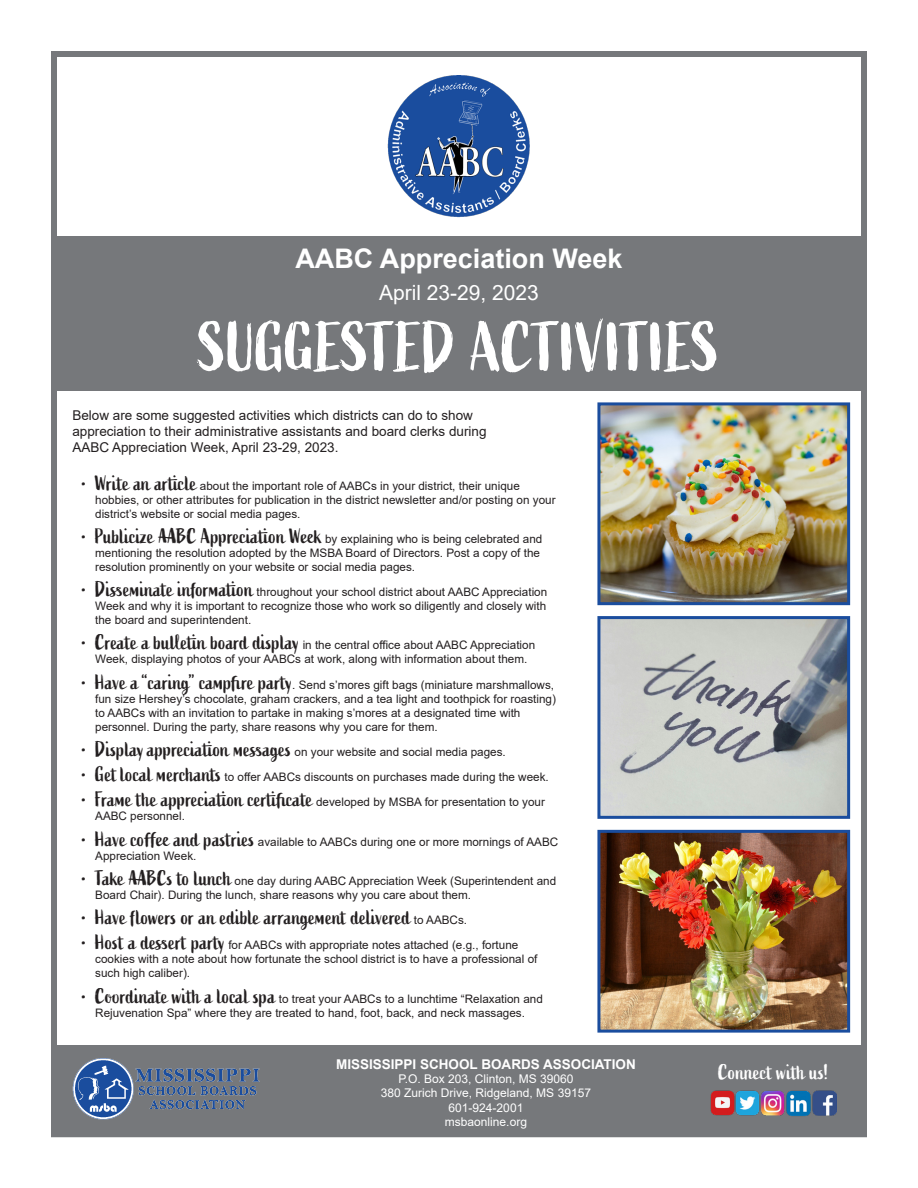
<style>
.page{position:relative;width:918px;height:1188px;background:#fff}
.page>*{position:absolute;margin:0;border:0;box-sizing:border-box;transform-origin:0 0}
.t1{font:69px "Active";letter-spacing:-.01em;color:#fff}
.t2{font:700 27px "Arial";color:#fff}
.t3{font:21.15px "Active";color:#fff}
.t4{font:21px "Active";color:#231f20}
.t5{font:21px "Arial";color:#fff}
.t6{font:13.5px/16.2px "Arial";color:#231f20}
.t7{font:700 13.5px "Arial";color:#fff}
.t8{font:12px/14.4px "Arial";color:#fff;text-align:center}
.t9{font:11.7px/14.1px "Arial";color:#231f20}
.s1{font-family:"Active";font-size:21px}
.s2{font-family:"Arial";font-size:11.7px}
</style>
<div class="page">
<div style="left:51px;top:1045px;width:813px;height:92px;background:#76787b"></div>
<div style="left:51px;top:51px;width:816px;height:1086px;border:6px solid #76787b"></div>
<div style="left:54px;top:237px;width:810px;height:154px;background:#76787b"></div>
<img style="left:72px;top:1058px;width:188px;height:62px">
<img style="left:601px;top:620px;width:245px;height:195px">
<div style="left:597px;top:616px;width:253px;height:203px;border:3px solid #1a4d9e"></div>
<img style="left:601px;top:834px;width:245px;height:195px">
<div style="left:597px;top:830px;width:253px;height:203px;border:3px solid #1a4d9e"></div>
<img style="left:601px;top:406px;width:245px;height:195px">
<div style="left:597px;top:402px;width:253px;height:203px;border:3px solid #1a4d9e"></div>
<img style="left:710px;top:1090px;width:126px;height:26px">
<img style="left:387px;top:76px;width:143px;height:142px">
<p class="t2" style="left:295px;top:240px;width:329px">AABC Appreciation Week</p>
<p class="t5" style="left:379px;top:278px;width:161px">April 23-29, 2023</p>
<p class="t1" style="left:198px;top:308px;width:523px">SUGGESTED ACTIVITIES</p>
<p class="t6" style="left:72px;top:407px;width:416px">Below are some suggested activities which districts can do to show appreciation to their administrative assistants and board clerks during<br>AABC Appreciation Week, April 23-29, 2023.</p>
<p class="t9" style="left:95px;top:478px;width:462px;text-indent:-14px"><span class="s1">• Write an article</span> about the important role of AABCs in your district, their unique hobbies, or other attributes for publication in the district newsletter and/or posting on your district’s website or social media pages.</p>
<p class="t9" style="left:95px;top:532px;width:449px;text-indent:-14px"><span class="s1">• Publicize AABC Appreciation Week</span> by explaining who is being celebrated and mentioning the resolution adopted by the MSBA Board of Directors. Post a copy of the resolution prominently on your website or social media pages.</p>
<p class="t9" style="left:95px;top:585px;width:454px;text-align:justify;text-indent:-14px"><span class="s1">• Disseminate information</span> throughout your school district about AABC Appreciation Week and why it is important to recognize those who work so diligently and closely with the board and superintendent.</p>
<p class="t9" style="left:82px;top:638px;width:455px;text-align:center"><span class="s1">• Create a bulletin board display</span> in the central office about AABC Appreciation<br>Week, displaying photos of your AABCs at work, along with information about them.</p>
<p class="t9" style="left:95px;top:677px;width:462px;text-indent:-14px"><span class="s1">• Have a“caring” campfire party</span>. Send s’mores gift bags (miniature marshmallows, fun size Hershey’s chocolate, graham crackers, and a tea light and toothpick for roasting) to AABCs with an invitation to partake in making s’mores at a designated time with personnel. During the party, share reasons why you care for them.</p>
<p class="t9" style="left:82px;top:745px;width:426px"><span class="s1">• Displayappreciation messages</span> on your website and social media pages.</p>
<p class="t9" style="left:82px;top:770px;width:469px"><span class="s1">• Get local merchants</span> to offer AABCs discounts on purchases made during the week.</p>
<p class="t9" style="left:95px;top:795px;width:451px;text-indent:-14px"><span class="s1">• Frame the appreciation certificate</span> developed by MSBA for presentation to your<br>AABC personnel.</p>
<p class="t9" style="left:95px;top:834px;width:465px;text-indent:-14px"><span class="s1">• Have coffee and pastries</span> available to AABCs during one or more mornings of AABC<br>Appreciation Week.</p>
<p class="t9" style="left:95px;top:874px;width:462px;text-indent:-14px"><span class="s1">• Take AABCs to lunch</span> one day during AABC Appreciation Week (Superintendent and<br>Board Chair). During the lunch, share reasons why you care about them.</p>
<p class="t4" style="left:82px;top:905px;width:387px">• Have flowers or an edible arrangement delivered <span class="s2">to AABCs.</span></p>
<p class="t9" style="left:95px;top:938px;width:444px;text-indent:-14px"><span class="s1">• Host a dessert party</span> for AABCs with appropriate notes attached (e.g., fortune cookies with a note about how fortunate the school district is to have a professional of such high caliber).</p>
<p class="t9" style="left:82px;top:991px;width:463px;text-align:center"><span class="s1">• Coordinate with a local spa</span> to treat your AABCs to a lunchtime “Relaxation and<br>Rejuvenation Spa” where they are treated to hand, foot, back, and neck massages.</p>
<p class="t7" style="left:336px;top:1054px;width:301px">MISSISSIPPI SCHOOL BOARDS ASSOCIATION</p>
<p class="t8" style="left:381px;top:1072px;width:212px">P.O. Box 203, Clinton, MS 39060<br>380 Zurich Drive, Ridgeland, MS 39157<br>601-924-2001</p>
<p class="t8" style="left:445px;top:1115px;width:84px">msbaonline.org</p>
<p class="t3" style="left:718px;top:1060px;width:112px">Connect with us!</p>
</div>
